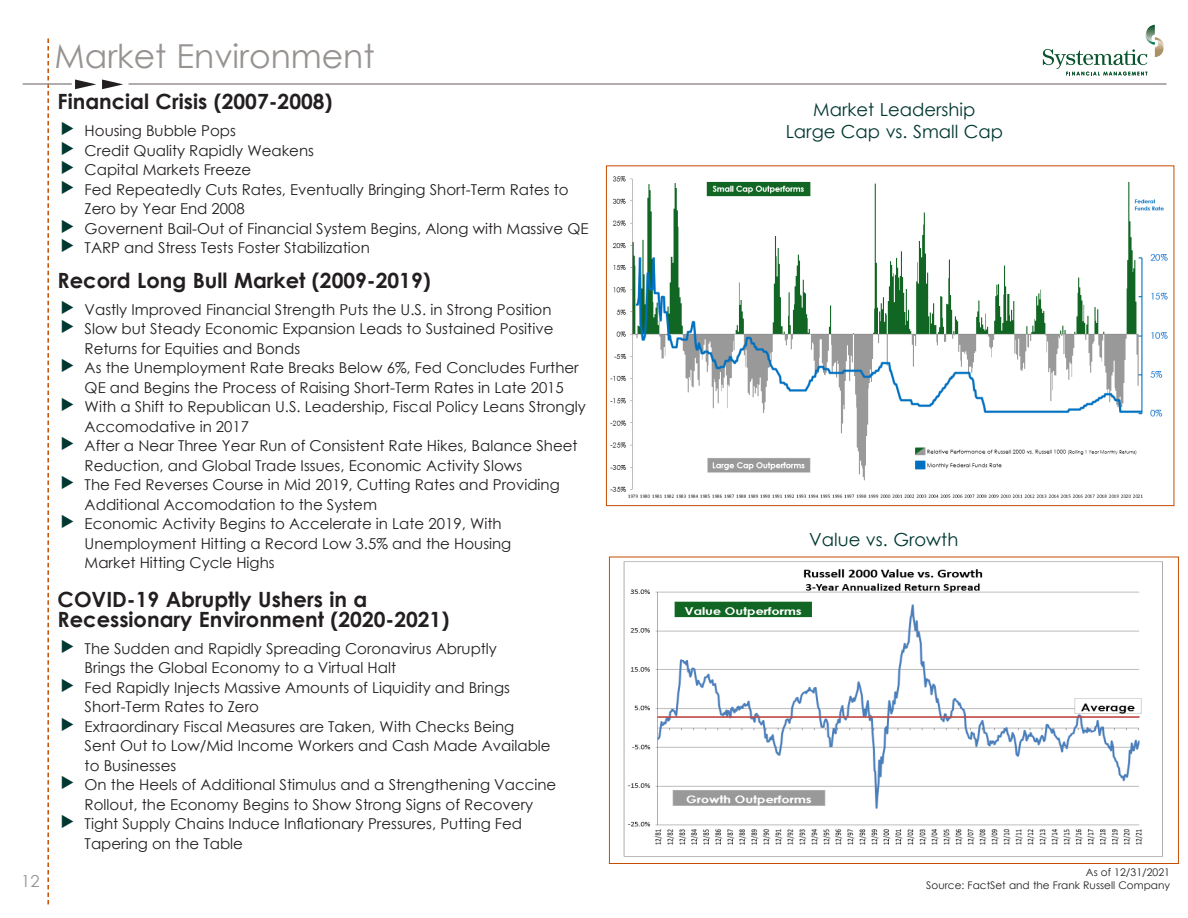
<style>
.page{position:relative;width:1188px;height:918px;background:#fff}
.page>*{position:absolute;margin:0;border:0;box-sizing:border-box;transform-origin:0 0}
.t1{font:33px "Century Gothic";color:#979391}
.t2{font:700 21px/19.5px "Century Gothic";color:#231f20}
.t3{font:18px/21.6px "Century Gothic";color:#003831;text-align:center}
.t4{font:16.5px "Century Gothic";color:#979391}
.t5{font:15px/19.5px "Century Gothic";color:#231f20}
.t6{font:10.5px/12.6px "Century Gothic";color:#231f20;text-align:right}
</style>
<div class="page">
<svg style="left:1043px;top:25px;width:121px;height:50px"></svg>
<hr style="left:129px;top:83px;width:1038px;height:2px;background:#979391">
<svg style="left:75px;top:80px;width:21px;height:9px"></svg>
<svg style="left:102px;top:80px;width:21px;height:9px"></svg>
<svg style="left:47px;top:39px;width:2px;height:866px"></svg>
<hr style="left:23px;top:83px;width:49px;height:2px;background:#979391">
<img style="left:610px;top:176px;width:558px;height:322px">
<img style="left:623px;top:561px;width:540px;height:296px">
<p class="t4" style="left:21px;top:869px;width:20px">12</p>
<p class="t1" style="left:55px;top:33px;width:322px">Market Environment</p>
<p class="t2" style="left:58px;top:91px;width:276px">Financial Crisis (2007-2008)</p>
<p class="t5" style="left:85px;top:121px;width:505px">Housing Bubble Pops<br>Credit Quality Rapidly Weakens<br>Capital Markets Freeze<br>Fed Repeatedly Cuts Rates, Eventually Bringing Short-Term Rates to Zero by Year End 2008<br>Governent Bail-Out of Financial System Begins, Along with Massive QE TARP and Stress Tests Foster Stabilization</p>
<p class="t2" style="left:58px;top:270px;width:375px">Record Long Bull Market (2009-2019)</p>
<p class="t5" style="left:85px;top:300px;width:503px">Vastly Improved Financial Strength Puts the U.S. in Strong Position Slow but Steady Economic Expansion Leads to Sustained Positive Returns for Equities and Bonds<br>As the Unemployment Rate Breaks Below 6%, Fed Concludes Further QE and Begins the Process of Raising Short-Term Rates in Late 2015<br>With a Shift to Republican U.S. Leadership, Fiscal Policy Leans Strongly Accomodative in 2017<br>After a Near Three Year Run of Consistent Rate Hikes, Balance Sheet Reduction, and Global Trade Issues, Economic Activity Slows<br>The Fed Reverses Course in Mid 2019, Cutting Rates and Providing Additional Accomodation to the System<br>Economic Activity Begins to Accelerate in Late 2019, With Unemployment Hitting a Record Low 3.5% and the Housing<br>Market Hitting Cycle Highs</p>
<p class="t2" style="left:58px;top:589px;width:393px">COVID-19 Abruptly Ushers in a<br>Recessionary Environment (2020-2021)</p>
<p class="t5" style="left:85px;top:639px;width:473px">The Sudden and Rapidly Spreading Coronavirus Abruptly<br>Brings the Global Economy to a Virtual Halt<br>Fed Rapidly Injects Massive Amounts of Liquidity and Brings Short-Term Rates to Zero<br>Extraordinary Fiscal Measures are Taken, With Checks Being<br>Sent Out to Low/Mid Income Workers and Cash Made Available to Businesses<br>On the Heels of Additional Stimulus and a Strengthening Vaccine Rollout, the Economy Begins to Show Strong Signs of Recovery Tight Supply Chains Induce Inflationary Pressures, Putting Fed Tapering on the Table</p>
<p class="t3" style="left:786px;top:99px;width:219px">Market Leadership<br>Large Cap vs. Small Cap</p>
<p class="t3" style="left:809px;top:529px;width:151px">Value vs. Growth</p>
<p class="t6" style="left:926px;top:866px;width:245px">As of 12/31/2021<br>Source: FactSet and the Frank Russell Company</p>
</div>
